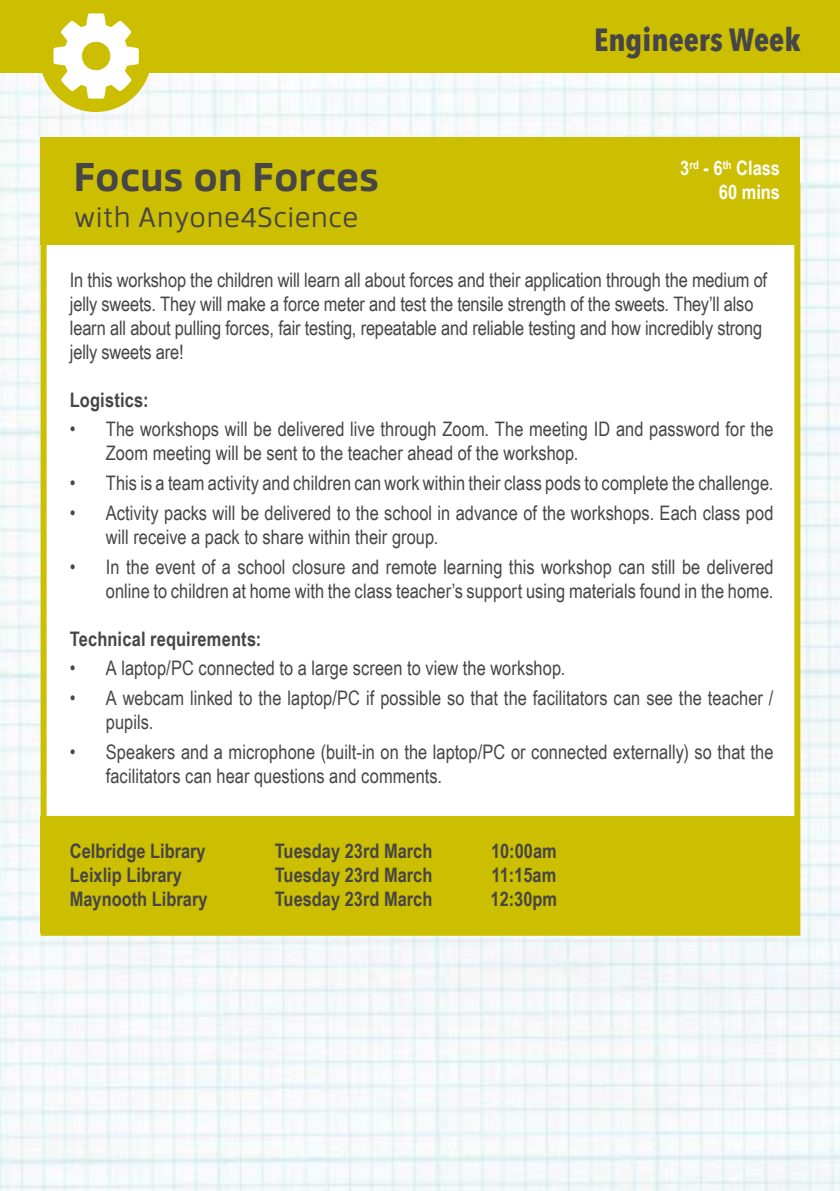
<style>
.page{position:relative;width:840px;height:1191px;background:#fff}
.page>*{position:absolute;margin:0;border:0;box-sizing:border-box;transform-origin:0 0}
.t1{font:700 40px "Facto";color:#464547}
.t2{font:700 32px "Avenir Next Condensed";color:#464547}
.t3{font:28px "Facto";letter-spacing:-.005em;color:#464547}
.t4{font:20px/24px "Arial Narrow";color:#464547}
.t5{font:700 20px "Arial Narrow";color:#464547}
.t6{font:700 20px/24px "Arial Narrow";color:#fff;text-align:right}
</style>
<div class="page">
<img style="left:0;top:72px;width:839px;height:1119px">
<div style="left:41px;top:183px;width:758px;height:752px;background:#fff;border:6px solid #ccbe00"></div>
<div style="left:0;top:0;width:839px;height:72px;background:#ccbe00"></div>
<div style="left:40px;top:0;width:112px;height:112px;background:#ccbe00;border-radius:50%"></div>
<svg style="left:53px;top:13px;width:86px;height:86px"></svg>
<div style="left:41px;top:137px;width:758px;height:108px;background:#ccbe00"></div>
<div style="left:41px;top:816px;width:758px;height:117px;background:#ccbe00"></div>
<h1 class="t1" style="left:74px;top:147px;width:307px">Focus on Forces</h1>
<h3 class="t3" style="left:74px;top:196px;width:286px">with Anyone4Science</h3>
<h2 class="t2" style="left:593px;top:20px;width:208px">Engineers Week</h2>
<p class="t6" style="left:679px;top:155px;width:101px">3<sup>rd</sup> - 6<sup>th</sup> Class<br>60 mins</p>
<p class="t4" style="left:70px;top:267px;width:698px">In this workshop the children will learn all about forces and their application through the medium of jelly sweets. They will make a force meter and test the tensile strength of the sweets. They’ll also learn all about pulling forces, fair testing, repeatable and reliable testing and how incredibly strong jelly sweets are!</p>
<p class="t5" style="left:70px;top:384px;width:80px">Logistics:</p>
<p class="t4" style="left:106px;top:417px;width:669px;text-indent:-36px">• The workshops will be delivered live through Zoom. The meeting ID and password for the<br>Zoom meeting will be sent to the teacher ahead of the workshop.</p>
<p class="t4" style="left:70px;top:470px;width:704px">• This is a team activity and children can work within their class pods to complete the challenge.</p>
<p class="t4" style="left:106px;top:500px;width:668px;text-indent:-36px">• Activity packs will be delivered to the school in advance of the workshops. Each class pod will receive a pack to share within their group.</p>
<p class="t4" style="left:70px;top:554px;width:705px;text-align:right">• In the event of a school closure and remote learning this workshop can still be delivered online to children at home with the class teacher’s support using materials found in the home.</p>
<p class="t5" style="left:70px;top:623px;width:193px">Technical requirements:</p>
<p class="t4" style="left:70px;top:655px;width:497px">• A laptop/PC connected to a large screen to view the workshop.</p>
<p class="t4" style="left:106px;top:685px;width:668px;text-indent:-36px">• A webcam linked to the laptop/PC if possible so that the facilitators can see the teacher / pupils.</p>
<p class="t4" style="left:106px;top:738px;width:668px;text-indent:-36px">• Speakers and a microphone (built-in on the laptop/PC or connected externally) so that the facilitators can hear questions and comments.</p>
<p class="t5" style="left:70px;top:835px;width:137px">Celbridge Library</p>
<p class="t5" style="left:275px;top:835px;width:159px">Tuesday 23rd March</p>
<p class="t5" style="left:490px;top:835px;width:67px">10:00am</p>
<p class="t5" style="left:70px;top:859px;width:114px">Leixlip Library</p>
<p class="t5" style="left:275px;top:859px;width:159px">Tuesday 23rd March</p>
<p class="t5" style="left:491px;top:859px;width:66px">11:15am</p>
<p class="t5" style="left:70px;top:883px;width:139px">Maynooth Library</p>
<p class="t5" style="left:274px;top:883px;width:159px">Tuesday 23rd March</p>
<p class="t5" style="left:490px;top:883px;width:68px">12:30pm</p>
</div>
